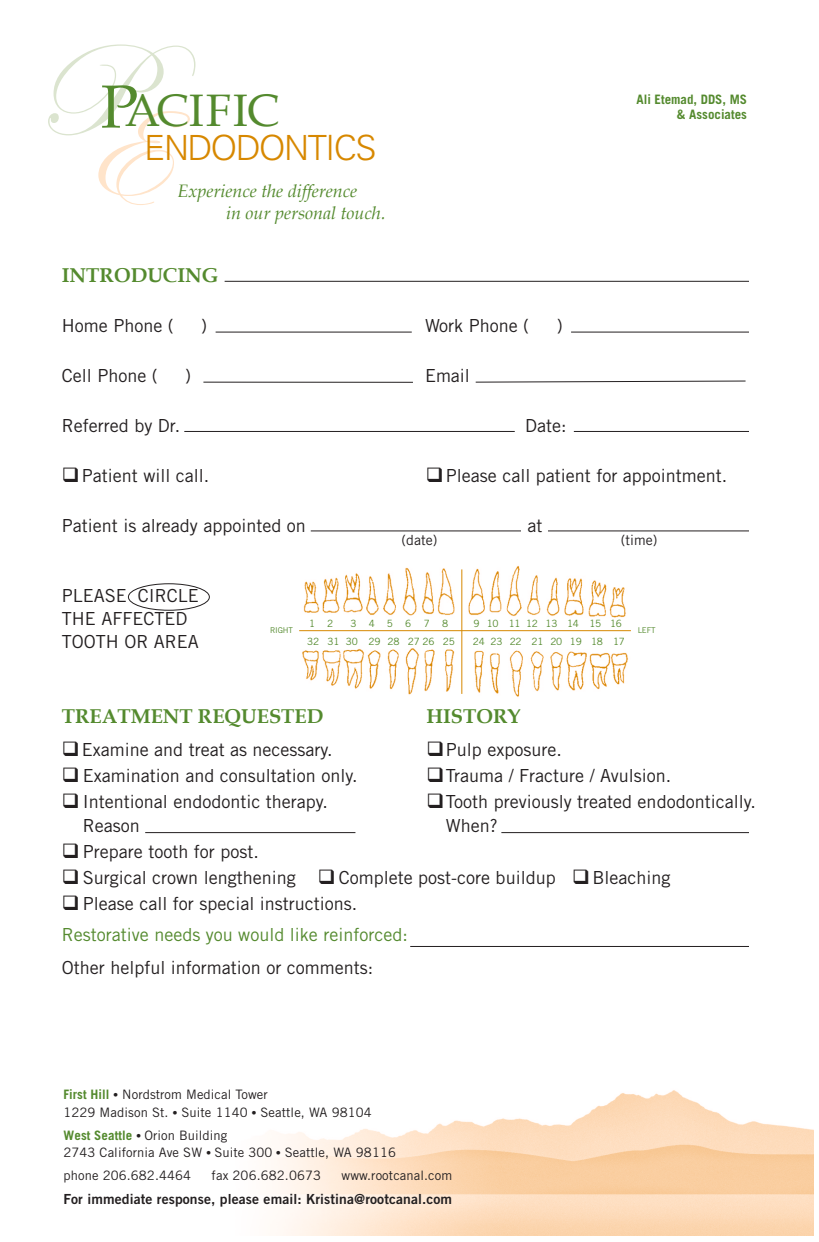
<style>
.page{position:relative;width:819px;height:1242px;background:#fff}
.page>*{position:absolute;margin:0;border:0;box-sizing:border-box;transform-origin:0 0}
.t1{font:45.6px "Book Antiqua";letter-spacing:.01em;color:#548a2e}
.t2{font:300 34.6px "Univers";letter-spacing:-.045em;color:#d78800}
.t3{font:700 20px "Book Antiqua";color:#548a2e}
.t4{font:18px/23px "Trade Gothic";color:#231f20}
.t5{font:18px/31.2px "Trade Gothic";color:#548a2e}
.t6{font:italic 18px/22px "Book Antiqua";color:#548a2e}
.t7{font:14px "Trade Gothic Bold Two";letter-spacing:.01em;color:#231f20}
.t8{font:14px "Trade Gothic";color:#231f20}
.t9{font:13px/17.2px "Trade Gothic";letter-spacing:.01em;color:#231f20}
.t10{font:700 13px/15.6px "Trade Gothic";color:#548a2e;text-align:right}
.t11{font:10px "Trade Gothic";letter-spacing:-.02em;color:#548a2e}
.t12{font:10px "Trade Gothic";letter-spacing:-.04em;color:#548a2e}
.t13{font:8px "Trade Gothic";letter-spacing:-.02em;color:#548a2e}
.s1{font-size:60.8px}
.s2{color:#231f20}
.s3{font-weight:700;color:#548a2e}
.s4{font-family:"Times"}
</style>
<div class="page">
<img style="left:272px;top:1090px;width:542px;height:145px">
<svg style="left:48px;top:44px;width:147px;height:161px"></svg>
<hr style="left:216px;top:332px;width:196px;height:1px;background:#231f20">
<hr style="left:571px;top:332px;width:178px;height:1px;background:#231f20">
<hr style="left:184px;top:431px;width:331px;height:1px;background:#231f20">
<hr style="left:574px;top:431px;width:175px;height:1px;background:#231f20">
<hr style="left:225px;top:281px;width:524px;height:1px;background:#231f20">
<hr style="left:311px;top:530px;width:210px;height:1px;background:#231f20">
<hr style="left:548px;top:530px;width:201px;height:1px;background:#231f20">
<hr style="left:145px;top:832px;width:210px;height:1px;background:#231f20">
<hr style="left:501px;top:832px;width:248px;height:1px;background:#231f20">
<hr style="left:410px;top:946px;width:339px;height:1px;background:#231f20">
<div style="left:128px;top:583px;width:82px;height:28px;border:1px solid #231f20;border-radius:50%"></div>
<img style="left:299px;top:565px;width:332px;height:132px">
<hr style="left:299px;top:630px;width:332px;height:1px;background:#d78800">
<hr style="left:461px;top:569px;width:1px;height:125px;background:#d78800">
<hr style="left:203px;top:382px;width:210px;height:1px;background:#231f20">
<svg style="left:475px;top:380px;width:271px;height:3px"></svg>
<h1 class="t1" style="left:101px;top:82px;width:180px"><span class="s1">P</span>ACIFIC</h1>
<h2 class="t2" style="left:144px;top:127px;width:234px">ENDODONTICS</h2>
<p class="t6" style="left:226px;top:181px;width:161px;text-indent:-49px">Experience the difference<br>in our personal touch.</p>
<p class="t10" style="left:636px;top:91px;width:112px">Ali Etemad, DDS, MS &amp; Associates</p>
<p class="t3" style="left:62px;top:263px;width:158px">INTRODUCING</p>
<p class="t4" style="left:62px;top:313px;width:113px">Home Phone (</p>
<p class="t4" style="left:201px;top:313px;width:7px">)</p>
<p class="t4" style="left:425px;top:313px;width:106px">Work Phone (</p>
<p class="t4" style="left:557px;top:313px;width:7px">)</p>
<p class="t4" style="left:62px;top:363px;width:97px">Cell Phone (</p>
<p class="t4" style="left:185px;top:363px;width:7px">)</p>
<p class="t4" style="left:425px;top:363px;width:46px">Email</p>
<p class="t4" style="left:62px;top:413px;width:120px">Referred by Dr.</p>
<p class="t4" style="left:525px;top:413px;width:43px">Date:</p>
<p class="t4" style="left:62px;top:463px;width:149px">❑Patient will call.</p>
<p class="t4" style="left:426px;top:463px;width:303px">❑Please call patient for appointment.</p>
<p class="t4" style="left:62px;top:513px;width:245px">Patient is already appointed on</p>
<p class="t4" style="left:528px;top:513px;width:16px">at</p>
<p class="t8" style="left:402px;top:532px;width:37px">(date)</p>
<p class="t8" style="left:621px;top:532px;width:38px">(time)</p>
<p class="t4" style="left:62px;top:584px;width:139px">PLEASE CIRCLE<br>THE AFFECTED<br>TOOTH OR AREA</p>
<p class="t11" style="left:309px;top:617px;width:26px">1 2</p>
<p class="t11" style="left:351px;top:617px;width:62px">3 4 5 6</p>
<p class="t11" style="left:424px;top:617px;width:26px">7 8</p>
<p class="t12" style="left:474px;top:617px;width:150px">9 10 11 12 13 14 15 16</p>
<p class="t11" style="left:307px;top:635px;width:149px">32 31 30 29 28 27 26 25</p>
<p class="t11" style="left:473px;top:635px;width:154px">24 23 22 21 20 19 18 17</p>
<p class="t13" style="left:270px;top:626px;width:24px">RIGHT</p>
<p class="t13" style="left:638px;top:626px;width:19px">LEFT</p>
<p class="t3" style="left:62px;top:704px;width:263px">TREATMENT REQUESTED</p>
<p class="t3" style="left:426px;top:704px;width:96px">HISTORY</p>
<p class="t4" style="left:62px;top:738px;width:272px">❑Examine and treat as necessary.</p>
<p class="t4" style="left:426px;top:738px;width:137px">❑ Pulp exposure.</p>
<p class="t4" style="left:62px;top:764px;width:297px">❑ Examination and consultation only.</p>
<p class="t4" style="left:426px;top:764px;width:246px">❑Trauma / Fracture / Avulsion.</p>
<p class="t4" style="left:62px;top:790px;width:268px">❑ Intentional endodontic therapy.</p>
<p class="t4" style="left:426px;top:790px;width:331px">❑Tooth previously treated endodontically.</p>
<p class="t4" style="left:83px;top:814px;width:59px">Reason</p>
<p class="t4" style="left:446px;top:814px;width:54px">When?</p>
<p class="t4" style="left:62px;top:840px;width:199px">❑ Prepare tooth for post.</p>
<p class="t4" style="left:62px;top:866px;width:610px">❑ Surgical crown lengthening ❑ Complete post-core buildup ❑Bleaching</p>
<p class="t5" style="left:62px;top:888px;width:347px"><span class="s2">❑ Please call for special instructions.<br></span>Restorative needs you would like reinforced:</p>
<p class="t4" style="left:62px;top:956px;width:313px">Other helpful information or comments:</p>
<p class="t9" style="left:63px;top:1086px;width:310px"><span class="s3">First Hill</span> <span class="s4">•</span> Nordstrom Medical Tower<br>1229 Madison St. <span class="s4">•</span> Suite 1140 <span class="s4">•</span> Seattle, WA 98104</p>
<p class="t9" style="left:63px;top:1126px;width:334px"><span class="s3">West Seattle</span> <span class="s4">•</span> Orion Building<br>2743 California Ave SW <span class="s4">•</span> Suite 300 <span class="s4">•</span> Seattle, WA 98116</p>
<p class="t9" style="left:63px;top:1167px;width:129px">phone 206.682.4464</p>
<p class="t9" style="left:212px;top:1167px;width:111px">fax 206.682.0673</p>
<p class="t9" style="left:342px;top:1167px;width:112px">www.rootcanal.com</p>
<p class="t7" style="left:63px;top:1190px;width:390px">For immediate response, please email: Kristina@rootcanal.com</p>
</div>
